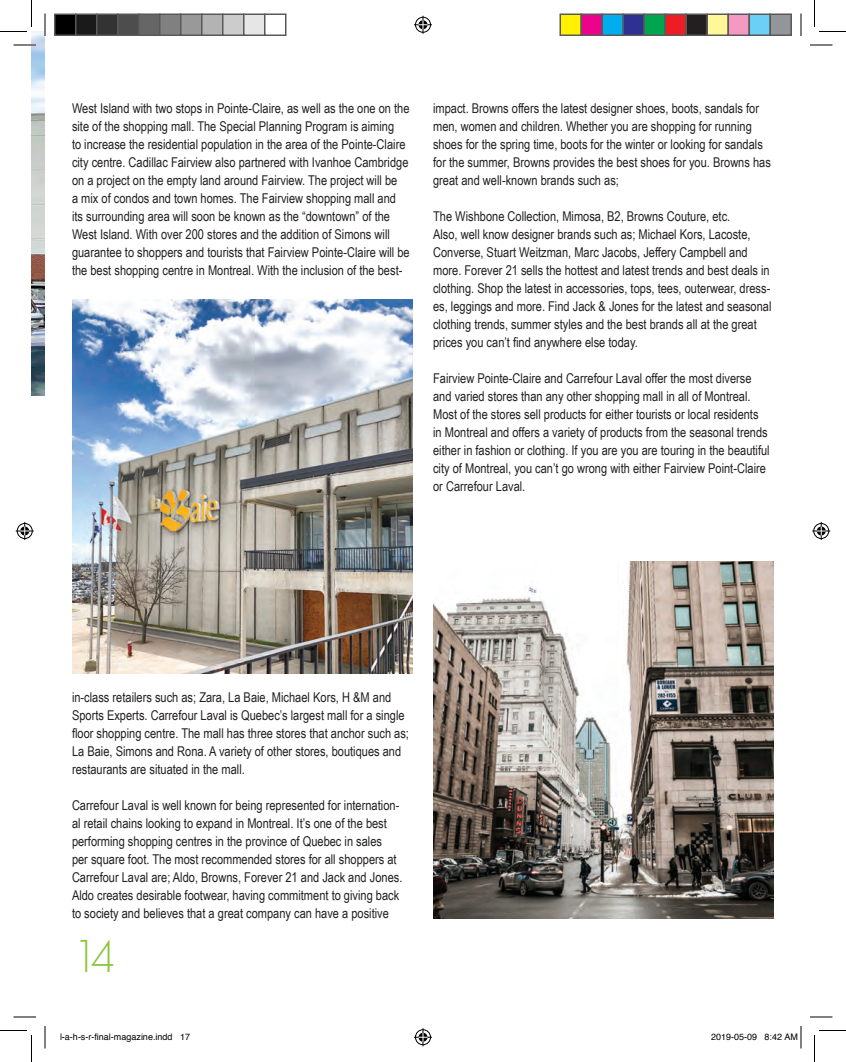
<style>
.page{position:relative;width:846px;height:1062px;background:#fff}
.page>*{position:absolute;margin:0;border:0;box-sizing:border-box;transform-origin:0 0}
.t1{font:300 45px "Geosans";color:#8bc63e}
.body{font:13.5px/18px "Arial Narrow";color:#231f20}
.t2{font:9px "Helvetica";color:#000}
</style>
<div class="page">
<img style="left:32px;top:32px;width:13px;height:364px">
<img style="left:72px;top:300px;width:341px;height:374px">
<img style="left:433px;top:561px;width:341px;height:358px">
<hr style="left:14px;top:44px;width:22px;height:2px;background:#fff">
<hr style="left:44px;top:14px;width:2px;height:22px;background:#fff">
<svg style="left:14px;top:45px;width:22px;height:1px"></svg>
<svg style="left:810px;top:45px;width:22px;height:1px"></svg>
<svg style="left:14px;top:1017px;width:22px;height:1px"></svg>
<svg style="left:810px;top:1017px;width:22px;height:1px"></svg>
<svg style="left:45px;top:14px;width:1px;height:22px"></svg>
<svg style="left:45px;top:1026px;width:1px;height:22px"></svg>
<svg style="left:801px;top:14px;width:1px;height:22px"></svg>
<svg style="left:0;top:0;width:32px;height:32px"></svg>
<svg style="left:0;top:1030px;width:32px;height:32px"></svg>
<svg style="left:814px;top:0;width:32px;height:32px"></svg>
<svg style="left:814px;top:1030px;width:32px;height:32px"></svg>
<svg style="left:414px;top:16px;width:18px;height:18px"></svg>
<svg style="left:414px;top:1028px;width:18px;height:18px"></svg>
<svg style="left:16px;top:522px;width:18px;height:18px"></svg>
<svg style="left:812px;top:522px;width:18px;height:18px"></svg>
<div style="left:55px;top:14px;width:21px;height:21px;background:#000"></div>
<div style="left:54px;top:14px;width:22px;height:22px;border:2px solid #595959"></div>
<div style="left:76px;top:14px;width:21px;height:21px;background:#1a1a1a"></div>
<div style="left:75px;top:14px;width:23px;height:22px;border:2px solid #595959"></div>
<div style="left:97px;top:14px;width:21px;height:21px;background:#333"></div>
<div style="left:96px;top:14px;width:22px;height:22px;border:2px solid #595959"></div>
<div style="left:118px;top:14px;width:21px;height:21px;background:#4d4d4d"></div>
<div style="left:117px;top:14px;width:23px;height:22px;border:2px solid #595959"></div>
<div style="left:139px;top:14px;width:21px;height:21px;background:#666"></div>
<div style="left:138px;top:14px;width:22px;height:22px;border:2px solid #595959"></div>
<div style="left:160px;top:14px;width:21px;height:21px;background:#808080"></div>
<div style="left:159px;top:14px;width:23px;height:22px;border:2px solid #595959"></div>
<div style="left:181px;top:14px;width:21px;height:21px;background:#999"></div>
<div style="left:180px;top:14px;width:22px;height:22px;border:2px solid #595959"></div>
<div style="left:202px;top:14px;width:21px;height:21px;background:#b3b3b3"></div>
<div style="left:201px;top:14px;width:23px;height:22px;border:2px solid #595959"></div>
<div style="left:223px;top:14px;width:21px;height:21px;background:#ccc"></div>
<div style="left:222px;top:14px;width:22px;height:22px;border:2px solid #595959"></div>
<div style="left:244px;top:14px;width:21px;height:21px;background:#e6e6e6"></div>
<div style="left:243px;top:14px;width:23px;height:22px;border:2px solid #595959"></div>
<div style="left:264px;top:14px;width:22px;height:22px;border:2px solid #595959"></div>
<div style="left:560px;top:14px;width:21px;height:21px;background:#fff101"></div>
<div style="left:560px;top:14px;width:22px;height:22px;border:2px solid #595959"></div>
<div style="left:581px;top:14px;width:21px;height:21px;background:#ed028c"></div>
<div style="left:580px;top:14px;width:23px;height:22px;border:2px solid #595959"></div>
<div style="left:602px;top:14px;width:21px;height:21px;background:#00aeef"></div>
<div style="left:602px;top:14px;width:22px;height:22px;border:2px solid #595959"></div>
<div style="left:623px;top:14px;width:21px;height:21px;background:#2e3092"></div>
<div style="left:622px;top:14px;width:23px;height:22px;border:2px solid #595959"></div>
<div style="left:644px;top:14px;width:21px;height:21px;background:#00a54f"></div>
<div style="left:644px;top:14px;width:22px;height:22px;border:2px solid #595959"></div>
<div style="left:665px;top:14px;width:21px;height:21px;background:#ee1d23"></div>
<div style="left:664px;top:14px;width:23px;height:22px;border:2px solid #595959"></div>
<div style="left:686px;top:14px;width:21px;height:21px;background:#231f20"></div>
<div style="left:686px;top:14px;width:22px;height:22px;border:2px solid #595959"></div>
<div style="left:707px;top:14px;width:21px;height:21px;background:#fff79a"></div>
<div style="left:706px;top:14px;width:23px;height:22px;border:2px solid #595959"></div>
<div style="left:728px;top:14px;width:21px;height:21px;background:#f499c2"></div>
<div style="left:728px;top:14px;width:22px;height:22px;border:2px solid #595959"></div>
<div style="left:749px;top:14px;width:21px;height:21px;background:#6bcff6"></div>
<div style="left:748px;top:14px;width:23px;height:22px;border:2px solid #595959"></div>
<div style="left:770px;top:14px;width:21px;height:21px;background:#939598"></div>
<div style="left:770px;top:14px;width:22px;height:22px;border:2px solid #595959"></div>
<svg style="left:800px;top:1026px;width:2px;height:22px"></svg>
<p class="body" style="left:72px;top:99px;width:339px">West Island with two stops in Pointe-Claire, as well as the one on the site of the shopping mall. The Special Planning Program is aiming<br>to increase the residential population in the area of the Pointe-Claire city centre. Cadillac Fairview also partnered with Ivanhoe Cambridge on a project on the empty land around Fairview. The project will be<br>a mix of condos and town homes. The Fairview shopping mall and its surrounding area will soon be known as the “downtown” of the West Island. With over 200 stores and the addition of Simons will guarantee to shoppers and tourists that Fairview Pointe-Claire will be the best shopping centre in Montreal. With the inclusion of the best-</p>
<p class="body" style="left:433px;top:99px;width:339px">impact. Browns offers the latest designer shoes, boots, sandals for men, women and children. Whether you are shopping for running shoes for the spring time, boots for the winter or looking for sandals for the summer, Browns provides the best shoes for you. Browns has great and well-known brands such as;</p>
<p class="body" style="left:433px;top:207px;width:340px">The Wishbone Collection, Mimosa, B2, Browns Couture, etc.<br>Also, well know designer brands such as; Michael Kors, Lacoste, Converse, Stuart Weitzman, Marc Jacobs, Jeffery Campbell and more. Forever 21 sells the hottest and latest trends and best deals in clothing. Shop the latest in accessories, tops, tees, outerwear, dress&shy;es, leggings and more. Find Jack &amp; Jones for the latest and seasonal clothing trends, summer styles and the best brands all at the great prices you can’t find anywhere else today.</p>
<p class="body" style="left:433px;top:369px;width:338px">Fairview Pointe-Claire and Carrefour Laval offer the most diverse and varied stores than any other shopping mall in all of Montreal.<br>Most of the stores sell products for either tourists or local residents in Montreal and offers a variety of products from the seasonal trends either in fashion or clothing. If you are you are touring in the beautiful city of Montreal, you can’t go wrong with either Fairview Point-Claire or Carrefour Laval.</p>
<p class="body" style="left:72px;top:687px;width:339px">in-class retailers such as; Zara, La Baie, Michael Kors, H &amp;M and Sports Experts. Carrefour Laval is Quebec’s largest mall for a single floor shopping centre. The mall has three stores that anchor such as; La Baie, Simons and Rona. A variety of other stores, boutiques and restaurants are situated in the mall.</p>
<p class="body" style="left:72px;top:795px;width:332px">Carrefour Laval is well known for being represented for internation&shy;al retail chains looking to expand in Montreal. It’s one of the best performing shopping centres in the province of Quebec in sales<br>per square foot. The most recommended stores for all shoppers at Carrefour Laval are; Aldo, Browns, Forever 21 and Jack and Jones.<br>Aldo creates desirable footwear, having commitment to giving back to society and believes that a great company can have a positive</p>
<p class="t1" style="left:72px;top:931px;width:43px">14</p>
<p class="t2" style="left:60px;top:1029px;width:132px">l-a-h-s-r-final-magazine.indd 17</p>
<p class="t2" style="left:711px;top:1029px;width:89px">2019-05-09 8:42 AM</p>
</div>
